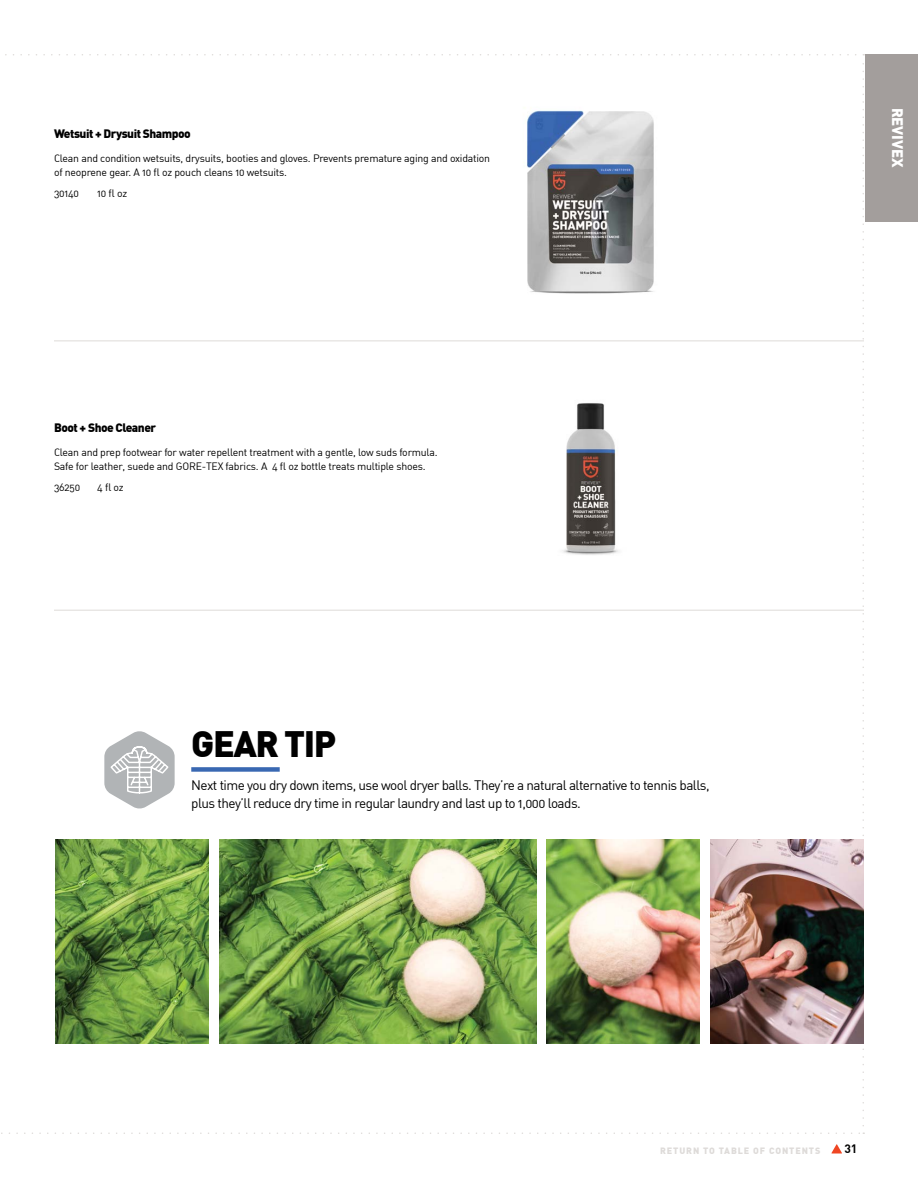
<style>
.page{position:relative;width:918px;height:1188px;background:#fff}
.page>*{position:absolute;margin:0;border:0;box-sizing:border-box;transform-origin:0 0}
.t1{font:900 36px "DIN";letter-spacing:-.04em;color:#000}
.t2{font:900 15px "DIN";color:#fff}
.t3{font:13.5px/18px "DIN Regular Alternate";letter-spacing:-.04em;color:#000}
.t4{font:900 12px "DIN";letter-spacing:-.04em;color:#000}
.t5{font:700 12px "DIN";color:#000}
.t6{font:10.5px/13.5px "DIN Regular Alternate";letter-spacing:-.02em;color:#000}
.t7{font:900 9px "DIN";letter-spacing:.1em;color:#dedbd9}
</style>
<div class="page">
<svg style="left:831px;top:1144px;width:11px;height:10px"></svg>
<img style="left:562px;top:403px;width:57px;height:152px">
<img style="left:527px;top:110px;width:127px;height:184px">
<hr style="left:54px;top:340px;width:810px;height:1px;background:#dedbd9">
<hr style="left:54px;top:610px;width:810px;height:1px;background:#dedbd9">
<svg style="left:1px;top:1132px;width:863px;height:2px"></svg>
<svg style="left:862px;top:54px;width:2px;height:1072px"></svg>
<svg style="left:5px;top:54px;width:851px;height:2px"></svg>
<div style="left:866px;top:54px;width:52px;height:167px;background:#a39e9c"></div>
<img style="left:711px;top:840px;width:153px;height:203px">
<img style="left:55px;top:840px;width:153px;height:203px">
<img style="left:219px;top:840px;width:317px;height:203px">
<img style="left:547px;top:840px;width:153px;height:203px">
<svg style="left:104px;top:731px;width:71px;height:78px"></svg>
<div style="left:191px;top:767px;width:89px;height:5px;background:#3968b2"></div>
<p class="t4" style="left:54px;top:127px;width:138px">Wetsuit + Drysuit Shampoo</p>
<p class="t6" style="left:54px;top:151px;width:438px">Clean and condition wetsuits, drysuits, booties and gloves. Prevents premature aging and oxidation of neoprene gear. A 10 fl oz pouch cleans 10 wetsuits.</p>
<p class="t6" style="left:54px;top:187px;width:27px">30140</p>
<p class="t6" style="left:97px;top:187px;width:32px">10 fl oz</p>
<p class="t4" style="left:54px;top:421px;width:104px">Boot + Shoe Cleaner</p>
<p class="t6" style="left:54px;top:445px;width:385px">Clean and prep footwear for water repellent treatment with a gentle, low suds formula.<br>Safe for leather, suede and GORE-TEX fabrics. A 4 fl oz bottle treats multiple shoes.</p>
<p class="t6" style="left:54px;top:481px;width:28px">36250</p>
<p class="t6" style="left:97px;top:481px;width:28px">4 fl oz</p>
<h1 class="t1" style="left:191px;top:726px;width:147px">GEAR TIP</h1>
<p class="t3" style="left:191px;top:776px;width:520px">Next time you dry down items, use wool dryer balls. They’re a natural alternative to tennis balls, plus they’ll reduce dry time in regular laundry and last up to 1,000 loads.</p>
<h2 class="t2" style="left:905px;top:108px;width:62px;rotate:90deg">REVIVEX</h2>
<p class="t7" style="left:660px;top:1146px;width:162px">RETURN TO TABLE OF CONTENTS</p>
<p class="t5" style="left:845px;top:1143px;width:14px">31</p>
</div>
